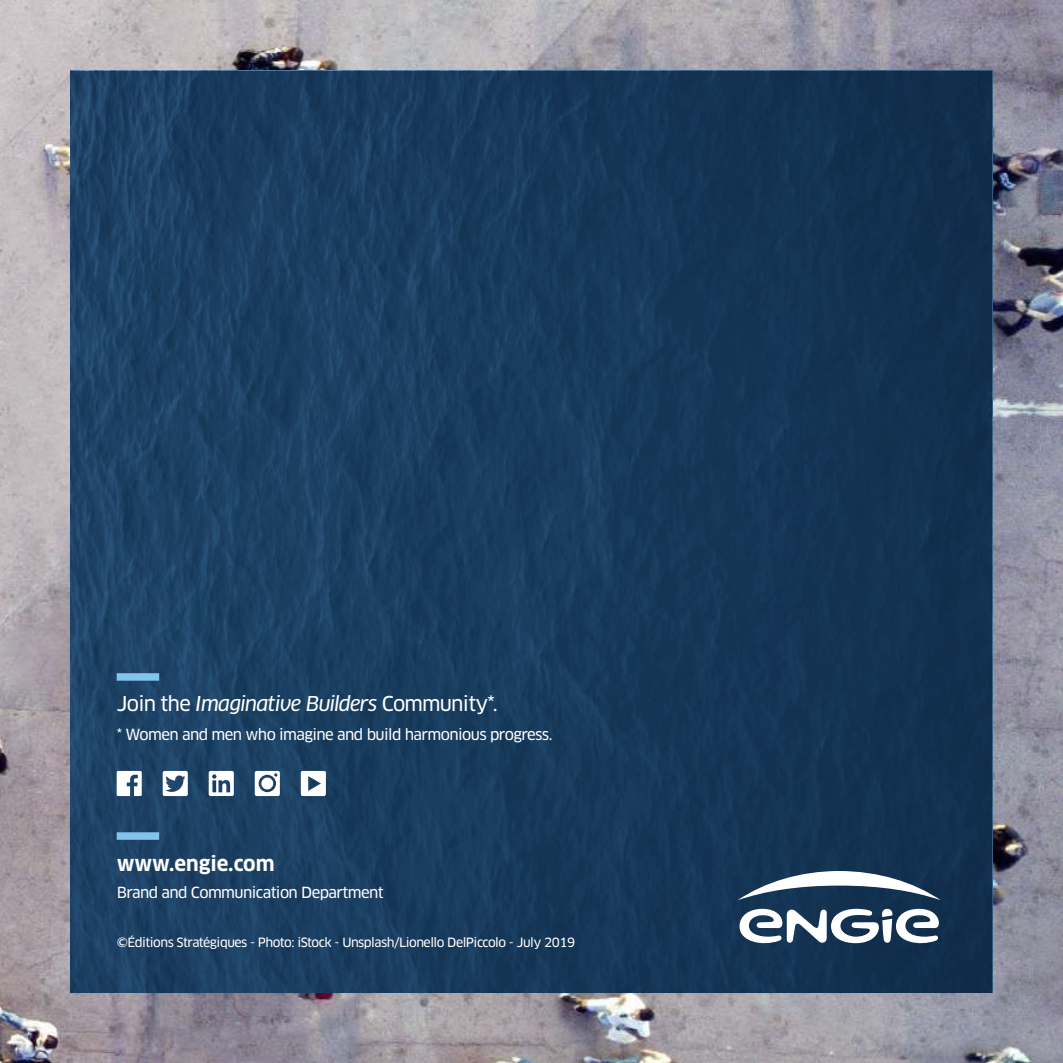
<style>
.page{position:relative;width:1063px;height:1063px;background:#fff}
.page>*{position:absolute;margin:0;border:0;box-sizing:border-box;transform-origin:0 0}
.t1{font:italic 20px "Clan Pro News";letter-spacing:-.04em;color:#fff}
.t2{font:700 20px "Clan Pro";color:#fff}
.t3{font:15px "Clan Pro News";letter-spacing:-.04em;color:#fff}
.t4{font:12.5px "Clan Pro News";letter-spacing:-.04em;color:#fff}
.s1{font-style:normal}
</style>
<div class="page">
<img style="left:0;top:0;width:1063px;height:1063px">
<div style="left:71px;top:71px;width:921px;height:921px;background:linear-gradient(to right,#1e4468,#112f4e)"></div>
<div style="left:117px;top:673px;width:42px;height:8px;background:#83c4ef"></div>
<div style="left:117px;top:832px;width:42px;height:8px;background:#83c4ef"></div>
<svg style="left:738px;top:871px;width:203px;height:29px"></svg>
<svg style="left:740px;top:909px;width:199px;height:38px"></svg>
<svg style="left:117px;top:771px;width:25px;height:25px"></svg>
<svg style="left:163px;top:771px;width:25px;height:25px"></svg>
<svg style="left:255px;top:771px;width:25px;height:25px"></svg>
<div style="left:261px;top:778px;width:12px;height:11px;background:#fff;border-radius:50%"></div>
<svg style="left:209px;top:771px;width:25px;height:25px"></svg>
<svg style="left:301px;top:771px;width:25px;height:25px"></svg>
<h1 class="t1" style="left:117px;top:691px;width:383px"><span class="s1">Join the</span> Imaginative Builders <span class="s1">Community*.</span></h1>
<p class="t3" style="left:117px;top:726px;width:437px">* Women and men who imagine and build harmonious progress.</p>
<h1 class="t2" style="left:117px;top:852px;width:159px">www.engie.com</h1>
<p class="t3" style="left:117px;top:883px;width:269px">Brand and Communication Department</p>
<p class="t4" style="left:117px;top:935px;width:460px">©Éditions Stratégiques - Photo: iStock - Unsplash/Lionello DelPiccolo - July 2019</p>
</div>
